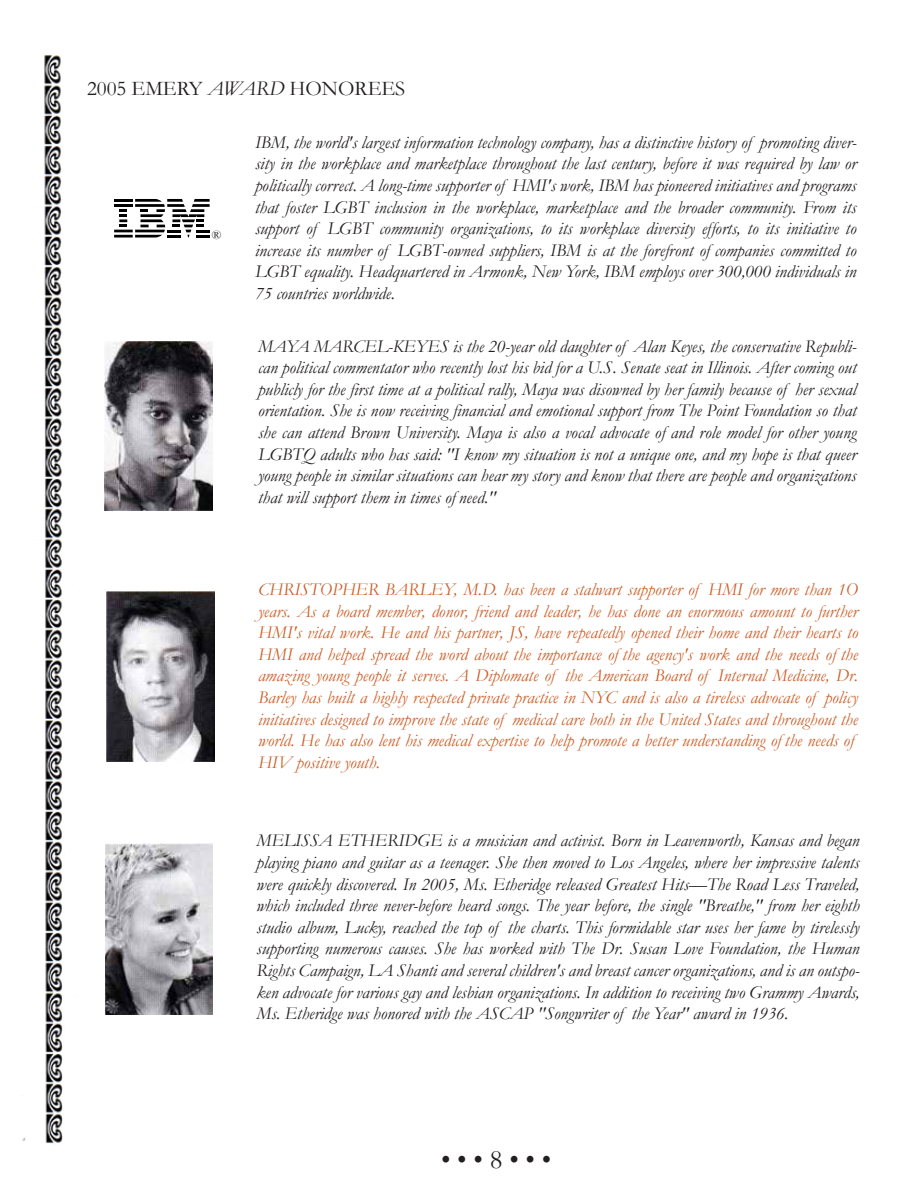
<style>
.page{position:relative;width:918px;height:1188px;background:#fff}
.page>*{position:absolute;margin:0;border:0;box-sizing:border-box;transform-origin:0 0}
.t1{font:27px "Garamond";color:#231f20}
.t2{font:21px "Garamond";color:#231f20}
.t3{font:italic 18px/21.6px "Garamond";color:#231f20;text-align:justify}
.t4{font:italic 18px/21.6px "Garamond";color:#cb5f28}
.t5{font:italic 12.75px "Garamond";color:#231f20}
.s1{font-style:italic}
</style>
<div class="page">
<img style="left:22px;top:54px;width:41px;height:1090px">
<svg style="left:114px;top:199px;width:96px;height:39px"></svg>
<hr style="left:114px;top:235px;width:19px;height:3px;background:#000">
<img style="left:105px;top:341px;width:108px;height:170px">
<img style="left:105px;top:844px;width:108px;height:170px">
<img style="left:107px;top:591px;width:108px;height:170px">
<p class="t2" style="left:87px;top:74px;width:320px">2005 EMERY <span class="s1">AWARD</span> HONOREES</p>
<p class="t5" style="left:211px;top:227px;width:11px">®</p>
<p class="t3" style="left:255px;top:131px;width:603px">IBM, the world's largest information technology company, has a distinctive history of promoting diver&shy;sity in the workplace and marketplace throughout the last century, before it was required by law or politically correct. A long-time supporter of HMI's work, IBM has pioneered initiatives and programs that foster LGBT inclusion in the workplace, marketplace and the broader community. From its support of LGBT community organizations, to its workplace diversity efforts, to its initiative to increase its number of LGBT-owned suppliers, IBM is at the forefront of companies committed to LGBT equality. Headquartered in Armonk, New York, IBM employs over 300,000 individuals in 75 countries worldwide.</p>
<p class="t3" style="left:258px;top:335px;width:600px">MAYA MARCEL-KEYES is the 20-year old daughter of Alan Keyes, the conservative Republi&shy;can political commentator who recently lost his bid for a U.S. Senate seat in Illinois. After coming out publicly for the first time at a political rally, Maya was disowned by her family because of her sexual orientation. She is now receiving financial and emotional support from The Point Foundation so that she can attend Brown University. Maya is also a vocal advocate of and role model for other young LGBTQ adults who has said: "I know my situation is not a unique one, and my hope is that queer young people in similar situations can hear my story and know that there are people and organizations that will support them in times of need."</p>
<p class="t4" style="left:258px;top:578px;width:602px">CHRISTOPHER BARLEY, M.D. has been a stalwart supporter of HMI for more than 1O years. As a board member, donor, friend and leader, he has done an enormous amount to further HMI's vital work. He and his partner, JS, have repeatedly opened their home and their hearts to HMI and helped spread the word about the importance of the agency's work and the needs of the amazing young people it serves. A Diplomate of the American Board of Internal Medicine, Dr.<br>Barley has built a highly respected private practice in NYC and is also a tireless advocate of policy initiatives designed to improve the state of medical care both in the United States and throughout the world. He has also lent his medical expertise to help promote a better understanding of the needs of HIV positive youth.</p>
<p class="t3" style="left:257px;top:829px;width:605px">MELISSA ETHERIDGE is a musician and activist. Born in Leavenworth, Kansas and began playing piano and guitar as a teenager. She then moved to Los Angeles, where her impressive talents were quickly discovered. In 2005, Ms. Etheridge released Greatest Hits—The Road Less Traveled, which included three never-before heard songs. The year before, the single "Breathe," from her eighth studio album, Lucky, reached the top of the charts. This formidable star uses her fame by tirelessly supporting numerous causes. She has worked with The Dr. Susan Love Foundation, the Human Rights Campaign, LA Shanti and several children's and breast cancer organizations, and is an outspo&shy;ken advocate for various gay and lesbian organizations. In addition to receiving two Grammy Awards, Ms. Etheridge was honored with the ASCAP "Songwriter of the Year" award in 1936.</p>
<p class="t1" style="left:441px;top:1142px;width:112px">• • • 8 • • •</p>
</div>
